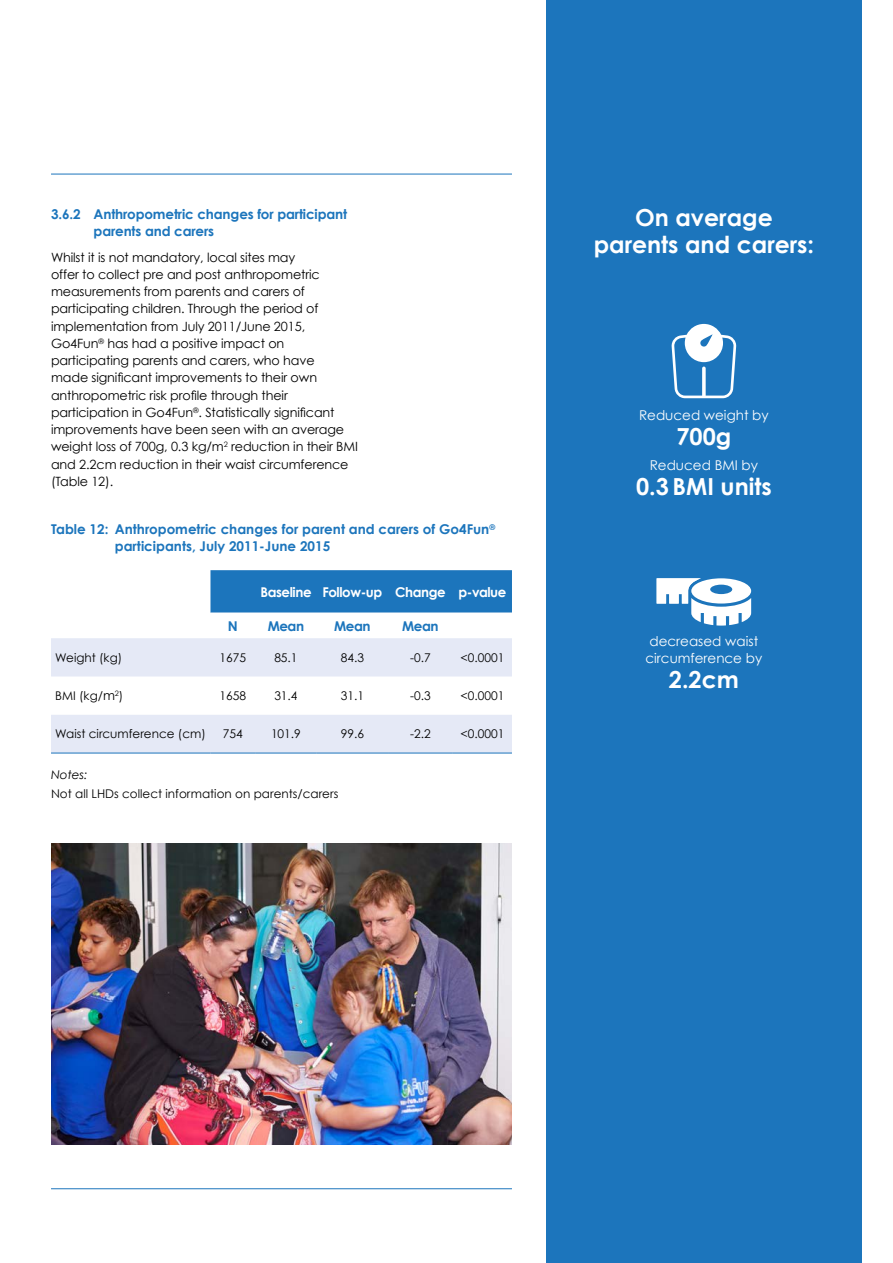
<style>
.page{position:relative;width:893px;height:1263px;background:#fff}
.page>*{position:absolute;margin:0;border:0;box-sizing:border-box;transform-origin:0 0}
.t1{font:700 23.55px/27px "Century Gothic";color:#fff;text-align:center}
.t2{font:700 13.5px/17.2px "Century Gothic";color:#1c75bc}
.t3{font:13.5px/16.5px "Century Gothic";color:#fff}
.t4{font:700 13.5px "Century Gothic";letter-spacing:-.03em;color:#fff}
.t5{font:12.75px/17.2px "Century Gothic";letter-spacing:-.01em;color:#000}
.t6{font:12px "Century Gothic";color:#000}
.t7{font:italic 12px "Century Gothic";color:#000}
.s1{font-size:12.75px}
</style>
<div class="page">
<hr style="left:51px;top:174px;width:461px;height:1px;background:#1c75bc">
<div style="left:210px;top:570px;width:302px;height:43px;background:#1c75bc"></div>
<svg style="left:51px;top:638px;width:461px;height:115px;fill:#e5e9f6"></svg>
<hr style="left:51px;top:753px;width:159px;height:1px;background:#1c75bc">
<hr style="left:210px;top:753px;width:45px;height:1px;background:#1c75bc">
<hr style="left:255px;top:753px;width:62px;height:1px;background:#1c75bc">
<hr style="left:317px;top:753px;width:71px;height:1px;background:#1c75bc">
<hr style="left:388px;top:753px;width:65px;height:1px;background:#1c75bc">
<hr style="left:453px;top:753px;width:59px;height:1px;background:#1c75bc">
<div style="left:546px;top:0;width:316px;height:1263px;background:#1c75bc"></div>
<svg style="left:671px;top:324px;width:65px;height:74px"></svg>
<img style="left:51px;top:843px;width:461px;height:302px">
<svg style="left:657px;top:578px;width:94px;height:48px"></svg>
<hr style="left:51px;top:1188px;width:461px;height:1px;background:#1c75bc">
<p class="t2" style="left:94px;top:205px;width:255px;text-indent:-43px">3.6.2 Anthropometric changes for participant parents and carers</p>
<p class="t5" style="left:51px;top:248px;width:308px">Whilst it is not mandatory, local sites may<br>offer to collect pre and post anthropometric measurements from parents and carers of participating children. Through the period of implementation from July 2011/June 2015, Go4Fun<sup>®</sup> has had a positive impact on participating parents and carers, who have<br>made significant improvements to their own anthropometric risk profile through their participation in Go4Fun<sup>®</sup>. Statistically significant improvements have been seen with an average weight loss of 700g, 0.3 kg/m<sup>2</sup> reduction in their BMI and 2.2cm reduction in their waist circumference (Table 12).</p>
<p class="t2" style="left:115px;top:521px;width:382px;line-height:16.5px;text-indent:-64px">Table 12: Anthropometric changes for parent and carers of Go4Fun<sup>® </sup>participants, July 2011-June 2015</p>
<p class="t4" style="left:260px;top:583px;width:248px">Baseline Follow-up Change p-value</p>
<p class="t2" style="left:228px;top:617px;width:11px">N</p>
<p class="t2" style="left:268px;top:617px;width:38px">Mean</p>
<p class="t2" style="left:334px;top:617px;width:38px">Mean</p>
<p class="t2" style="left:402px;top:617px;width:38px">Mean</p>
<p class="t6" style="left:55px;top:650px;width:68px">Weight (kg)</p>
<p class="t6" style="left:219px;top:650px;width:28px">1675</p>
<p class="t6" style="left:274px;top:650px;width:25px">85.1</p>
<p class="t6" style="left:341px;top:650px;width:25px">84.3</p>
<p class="t6" style="left:410px;top:650px;width:22px">-0.7</p>
<p class="t6" style="left:460px;top:650px;width:45px">&lt;0.0001</p>
<p class="t6" style="left:55px;top:689px;width:70px">BMI (kg/<span class="s1">m</span><sup>2</sup>)</p>
<p class="t6" style="left:219px;top:688px;width:28px">1658</p>
<p class="t6" style="left:274px;top:688px;width:25px">31.4</p>
<p class="t6" style="left:341px;top:688px;width:25px">31.1</p>
<p class="t6" style="left:410px;top:688px;width:22px">-0.3</p>
<p class="t6" style="left:460px;top:688px;width:45px">&lt;0.0001</p>
<p class="t6" style="left:55px;top:727px;width:152px">Waist circumference (cm)</p>
<p class="t6" style="left:223px;top:727px;width:21px">754</p>
<p class="t6" style="left:271px;top:727px;width:31px">101.9</p>
<p class="t6" style="left:341px;top:727px;width:25px">99.6</p>
<p class="t6" style="left:410px;top:727px;width:22px">-2.2</p>
<p class="t6" style="left:460px;top:727px;width:45px">&lt;0.0001</p>
<p class="t7" style="left:51px;top:767px;width:38px">Notes:</p>
<p class="t6" style="left:51px;top:787px;width:289px">Not all LHDs collect information on parents/carers</p>
<h1 class="t1" style="left:594px;top:203px;width:222px">On average parents and carers:</h1>
<p class="t3" style="left:639px;top:406px;width:131px">Reduced weight by</p>
<h1 class="t1" style="left:676px;top:422px;width:56px">700g</h1>
<p class="t3" style="left:650px;top:456px;width:110px">Reduced BMI by</p>
<h1 class="t1" style="left:636px;top:472px;width:137px">0.3 BMI units</h1>
<p class="t3" style="left:645px;top:633px;width:118px">decreased waist circumference by</p>
<h1 class="t1" style="left:669px;top:665px;width:72px">2.2cm</h1>
</div>
